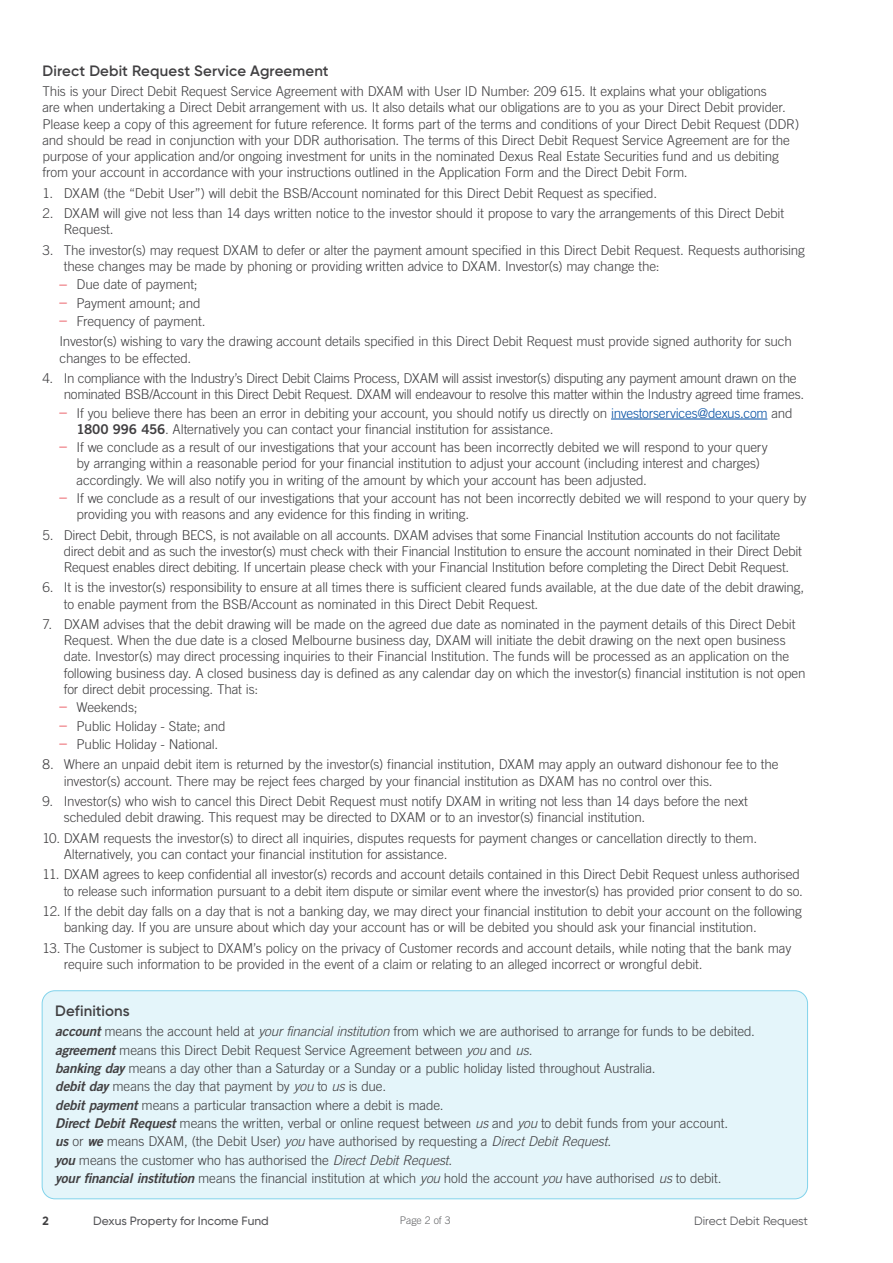
<style>
.page{position:relative;width:893px;height:1263px;background:#fff}
.page>*{position:absolute;margin:0;border:0;box-sizing:border-box;transform-origin:0 0}
.t1{font:600 15px "Gilroy";letter-spacing:.01em;color:#414042}
.t2{font:300 13.5px/16.2px "Trade Gothic LT Std";letter-spacing:-.015em;color:#414042}
.t3{font:500 12px "Gilroy";color:#565659}
.t4{font:12px "Gilroy";color:#565659}
.t5{font:700 12px "Gilroy";color:#414042}
.t6{font:300 10.5px "Trade Gothic LT Std";letter-spacing:-.005em;color:#636466}
.s1{font-size:15px;color:#e32731}
.s2{color:#034ea2}
.s3{font-family:"Trade Gothic LT Std Bd 2";font-weight:400}
.s4{font-family:"Trade Gothic LT Std Bd 2 Obl";font-weight:400}
.s5{font-style:italic}
</style>
<div class="page">
<hr style="left:611px;top:419px;width:156px;height:1px;background:#034ea2">
<div style="left:42px;top:991px;width:765px;height:208px;background:#e4f5fa;border-radius:13px"></div>
<div style="left:42px;top:990px;width:766px;height:209px;border:1px solid #81d3eb;border-radius:13px"></div>
<p class="t1" style="left:43px;top:61px;width:288px">Direct Debit Request Service Agreement</p>
<p class="t2" style="left:43px;top:83px;width:758px">This is your Direct Debit Request Service Agreement with DXAM with User ID Number: 209 615. It explains what your obligations<br>are when undertaking a Direct Debit arrangement with us. It also details what our obligations are to you as your Direct Debit provider.<br>Please keep a copy of this agreement for future reference. It forms part of the terms and conditions of your Direct Debit Request (DDR) and should be read in conjunction with your DDR authorisation. The terms of this Direct Debit Request Service Agreement are for the purpose of your application and/or ongoing investment for units in the nominated Dexus Real Estate Securities fund and us debiting from your account in accordance with your instructions outlined in the Application Form and the Direct Debit Form.</p>
<p class="t2" style="left:43px;top:185px;width:616px">1. DXAM (the “Debit User”) will debit the BSB/Account nominated for this Direct Debit Request as specified.</p>
<p class="t2" style="left:64px;top:205px;width:722px;text-indent:-21px">2. DXAM will give not less than 14 days written notice to the investor should it propose to vary the arrangements of this Direct Debit<br>Request.</p>
<p class="t2" style="left:64px;top:242px;width:743px;text-indent:-21px">3. The investor(s) may request DXAM to defer or alter the payment amount specified in this Direct Debit Request. Requests authorising these changes may be made by phoning or providing written advice to DXAM. Investor(s) may change the:</p>
<p class="t2" style="left:60px;top:276px;width:140px"><span class="s1">–</span> Due date of payment;</p>
<p class="t2" style="left:60px;top:295px;width:143px"><span class="s1">–</span> Payment amount; and</p>
<p class="t2" style="left:60px;top:311px;width:734px;line-height:20.4px"><span class="s1">–</span> Frequency of payment.<br>Investor(s) wishing to vary the drawing account details specified in this Direct Debit Request must provide signed authority for such</p>
<p class="t2" style="left:60px;top:350px;width:133px">changes to be effected.</p>
<p class="t2" style="left:64px;top:370px;width:742px;text-indent:-21px">4. In compliance with the Industry’s Direct Debit Claims Process, DXAM will assist investor(s) disputing any payment amount drawn on the nominated BSB/Account in this Direct Debit Request. DXAM will endeavour to resolve this matter within the Industry agreed time frames.</p>
<p class="t2" style="left:77px;top:405px;width:718px;text-indent:-17px"><span class="s1">–</span> If you believe there has been an error in debiting your account, you should notify us directly on <span class="s2">investorservices@dexus.com</span> and<br><span class="s3">1800 996 456</span>. Alternatively you can contact your financial institution for assistance.</p>
<p class="t2" style="left:77px;top:439px;width:693px;text-indent:-17px"><span class="s1">–</span> If we conclude as a result of our investigations that your account has been incorrectly debited we will respond to your query by arranging within a reasonable period for your financial institution to adjust your account (including interest and charges) accordingly. We will also notify you in writing of the amount by which your account has been adjusted.</p>
<p class="t2" style="left:77px;top:490px;width:731px;text-indent:-17px"><span class="s1">–</span> If we conclude as a result of our investigations that your account has not been incorrectly debited we will respond to your query by providing you with reasons and any evidence for this finding in writing.</p>
<p class="t2" style="left:64px;top:526px;width:740px;text-indent:-21px">5. Direct Debit, through BECS, is not available on all accounts. DXAM advises that some Financial Institution accounts do not facilitate direct debit and as such the investor(s) must check with their Financial Institution to ensure the account nominated in their Direct Debit<br>Request enables direct debiting. If uncertain please check with your Financial Institution before completing the Direct Debit Request.</p>
<p class="t2" style="left:64px;top:579px;width:742px;text-indent:-21px">6. It is the investor(s) responsibility to ensure at all times there is sufficient cleared funds available, at the due date of the debit drawing, to enable payment from the BSB/Account as nominated in this Direct Debit Request.</p>
<p class="t2" style="left:64px;top:616px;width:743px;text-indent:-21px">7. DXAM advises that the debit drawing will be made on the agreed due date as nominated in the payment details of this Direct Debit Request. When the due date is a closed Melbourne business day, DXAM will initiate the debit drawing on the next open business date. Investor(s) may direct processing inquiries to their Financial Institution. The funds will be processed as an application on the following business day. A closed business day is defined as any calendar day on which the investor(s) financial institution is not open for direct debit processing. That is:</p>
<p class="t2" style="left:60px;top:699px;width:80px"><span class="s1">–</span> Weekends;</p>
<p class="t2" style="left:60px;top:717px;width:168px"><span class="s1">–</span> Public Holiday - State; and</p>
<p class="t2" style="left:60px;top:736px;width:160px"><span class="s1">–</span> Public Holiday - National.</p>
<p class="t2" style="left:64px;top:756px;width:716px;text-indent:-21px">8. Where an unpaid debit item is returned by the investor(s) financial institution, DXAM may apply an outward dishonour fee to the investor(s) account. There may be reject fees charged by your financial institution as DXAM has no control over this.</p>
<p class="t2" style="left:64px;top:793px;width:686px;text-indent:-21px">9. Investor(s) who wish to cancel this Direct Debit Request must notify DXAM in writing not less than 14 days before the next scheduled debit drawing. This request may be directed to DXAM or to an investor(s) financial institution.</p>
<p class="t2" style="left:64px;top:829px;width:695px;text-indent:-21px">10. DXAM requests the investor(s) to direct all inquiries, disputes requests for payment changes or cancellation directly to them.<br>Alternatively, you can contact your financial institution for assistance.</p>
<p class="t2" style="left:43px;top:866px;width:762px;text-align:right">11. DXAM agrees to keep confidential all investor(s) records and account details contained in this Direct Debit Request unless authorised to release such information pursuant to a debit item dispute or similar event where the investor(s) has provided prior consent to do so.</p>
<p class="t2" style="left:64px;top:903px;width:740px;text-indent:-21px">12. If the debit day falls on a day that is not a banking day, we may direct your financial institution to debit your account on the following banking day. If you are unsure about which day your account has or will be debited you should ask your financial institution.</p>
<p class="t2" style="left:64px;top:939px;width:729px;text-indent:-21px">13. The Customer is subject to DXAM’s policy on the privacy of Customer records and account details, while noting that the bank may require such information to be provided in the event of a claim or relating to an alleged incorrect or wrongful debit.</p>
<p class="t1" style="left:55px;top:1001px;width:76px">Definitions</p>
<p class="t2" style="left:55px;top:1022px;width:701px;line-height:18.3px"><span class="s4">account</span> means the account held at <span class="s5">your financial institution</span> from which we are authorised to arrange for funds to be debited. <span class="s4">agreement</span> means this Direct Debit Request Service Agreement between <span class="s5">you</span> and <span class="s5">us</span>.<br><span class="s4">banking day</span> means a day other than a Saturday or a Sunday or a public holiday listed throughout Australia.<br><span class="s4">debit day</span> means the day that payment by <span class="s5">you</span> to <span class="s5">us</span> is due.<br><span class="s4">debit payment</span> means a particular transaction where a debit is made.<br><span class="s4">Direct Debit Request</span> means the written, verbal or online request between <span class="s5">us</span> and <span class="s5">you</span> to debit funds from your account.<br><span class="s4">us</span> or <span class="s4">we</span> means DXAM, (the Debit User) <span class="s5">you</span> have authorised by requesting a <span class="s5">Direct Debit Request</span>.<br><span class="s4">you</span> means the customer who has authorised the <span class="s5">Direct Debit Request</span>.<br><span class="s4">your financial institution</span> means the financial institution at which <span class="s5">you</span> hold the account <span class="s5">you</span> have authorised <span class="s5">us</span> to debit.</p>
<p class="t5" style="left:43px;top:1213px;width:8px">2</p>
<p class="t3" style="left:93px;top:1214px;width:177px">Dexus Property for Income Fund</p>
<p class="t4" style="left:694px;top:1214px;width:115px">Direct Debit Request</p>
<p class="t6" style="left:400px;top:1214px;width:52px">Page 2 of 3</p>
</div>
